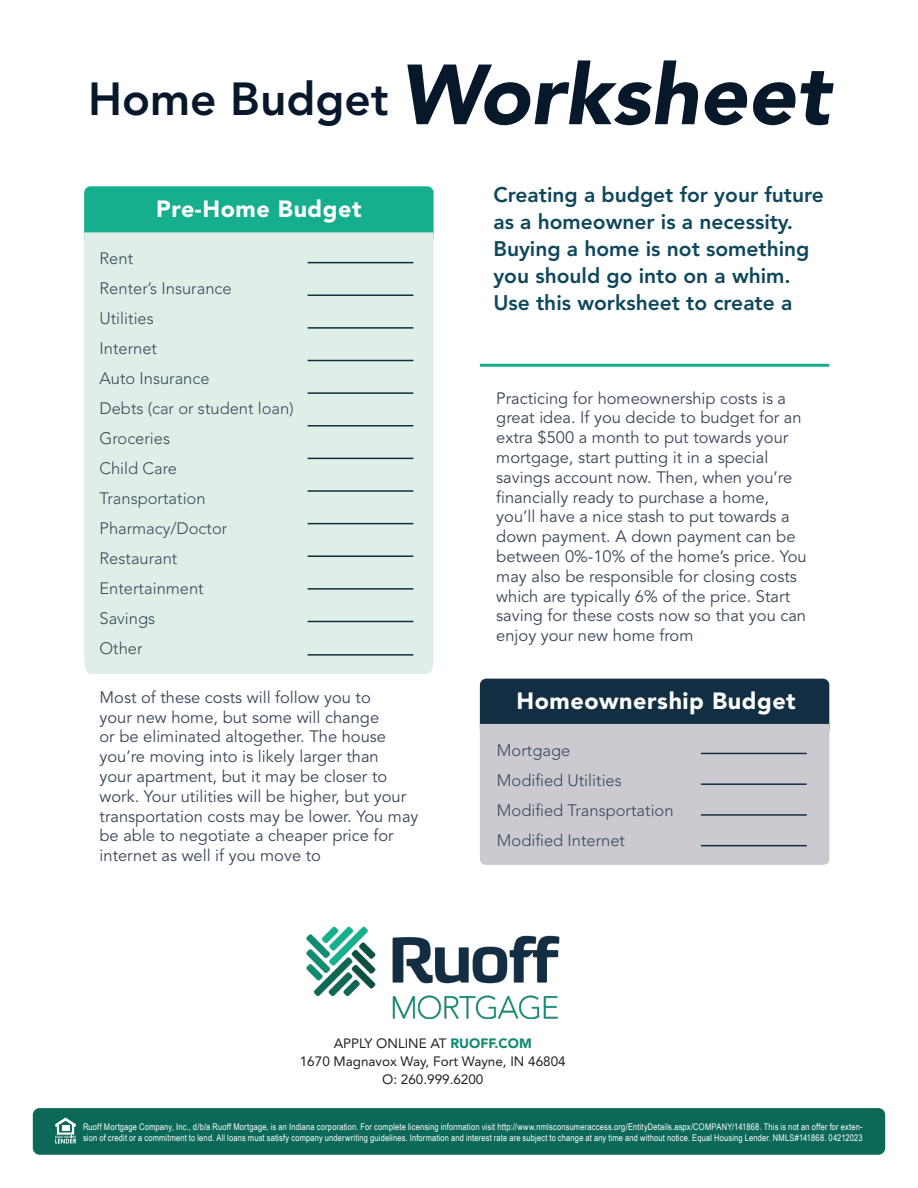
<style>
.page{position:relative;width:918px;height:1188px;background:#fff}
.page>*{position:absolute;margin:0;border:0;box-sizing:border-box;transform-origin:0 0}
.t1{font:800 46.05px "Avenir LT Std";color:#08182b}
.t2{font:900 23.4px "Avenir LT Std";letter-spacing:.025em;color:#fff}
.t3{font:800 21px/27px "Avenir LT Std";color:#0e475c}
.t4{font:16.5px/19.8px "Avenir LT Std";color:#3a4759}
.t5{font:300 16.5px "Avenir LT Std";color:#3a4759}
.t6{font:13.5px "Avenir LT Std";color:#231f20}
.t7{font:9.3px "Arial Narrow";letter-spacing:.02em;color:#fff}
.t8{font:9.15px/10.5px "Arial Narrow";letter-spacing:.02em;color:#fff}
.s1{font-weight:900;font-style:italic;font-size:84.3px}
.s2{font-weight:900;color:#138a71}
</style>
<div class="page">
<div style="left:480px;top:679px;width:349px;height:57px;background:#122e42;border-radius:6px"></div>
<div style="left:480px;top:724px;width:349px;height:141px;background:#cacad0"></div>
<hr style="left:701px;top:753px;width:106px;height:1px;background:#122e42">
<hr style="left:701px;top:814px;width:106px;height:2px;background:#122e42">
<hr style="left:701px;top:783px;width:106px;height:2px;background:#122e42">
<hr style="left:701px;top:845px;width:106px;height:1px;background:#122e42">
<div style="left:84px;top:186px;width:350px;height:58px;background:#16af8d;border-radius:6px"></div>
<div style="left:84px;top:232px;width:350px;height:442px;background:#dfefe8"></div>
<hr style="left:308px;top:262px;width:105px;height:1px;background:#122e42">
<hr style="left:308px;top:392px;width:105px;height:2px;background:#122e42">
<hr style="left:308px;top:523px;width:105px;height:1px;background:#122e42">
<hr style="left:308px;top:327px;width:105px;height:2px;background:#122e42">
<hr style="left:308px;top:458px;width:105px;height:1px;background:#122e42">
<hr style="left:308px;top:588px;width:105px;height:2px;background:#122e42">
<hr style="left:308px;top:295px;width:105px;height:1px;background:#122e42">
<hr style="left:308px;top:425px;width:105px;height:1px;background:#122e42">
<hr style="left:308px;top:555px;width:105px;height:2px;background:#122e42">
<hr style="left:308px;top:360px;width:105px;height:1px;background:#122e42">
<hr style="left:308px;top:490px;width:105px;height:2px;background:#122e42">
<hr style="left:308px;top:621px;width:105px;height:1px;background:#122e42">
<hr style="left:308px;top:654px;width:105px;height:2px;background:#122e42">
<hr style="left:480px;top:364px;width:349px;height:3px;background:#16af8d">
<div style="left:33px;top:1108px;width:852px;height:47px;background:#0c6957;border-radius:7px"></div>
<svg style="left:55px;top:1118px;width:21px;height:26px"></svg>
<img style="left:306px;top:926px;width:254px;height:93px">
<p class="t1" style="left:88px;top:72px;width:743px">Home Budget <span class="s1">Worksheet</span></p>
<p class="t2" style="left:156px;top:195px;width:207px">Pre-Home Budget</p>
<p class="t5" style="left:100px;top:249px;width:35px">Rent</p>
<p class="t5" style="left:100px;top:279px;width:134px">Renter’s Insurance</p>
<p class="t5" style="left:100px;top:309px;width:56px">Utilities</p>
<p class="t5" style="left:100px;top:339px;width:59px">Internet</p>
<p class="t5" style="left:100px;top:369px;width:112px">Auto Insurance</p>
<p class="t5" style="left:100px;top:399px;width:196px">Debts (car or student loan)</p>
<p class="t5" style="left:100px;top:429px;width:72px">Groceries</p>
<p class="t5" style="left:100px;top:459px;width:79px">Child Care</p>
<p class="t5" style="left:100px;top:489px;width:108px">Transportation</p>
<p class="t5" style="left:100px;top:519px;width:129px">Pharmacy/Doctor</p>
<p class="t5" style="left:100px;top:549px;width:79px">Restaurant</p>
<p class="t5" style="left:100px;top:579px;width:106px">Entertainment</p>
<p class="t5" style="left:100px;top:609px;width:57px">Savings</p>
<p class="t5" style="left:100px;top:639px;width:45px">Other</p>
<p class="t4" style="left:100px;top:688px;width:320px">Most of these costs will follow you to<br>your new home, but some will change<br>or be eliminated altogether. The house you’re moving into is likely larger than<br>your apartment, but it may be closer to work. Your utilities will be higher, but your transportation costs may be lower. You may be able to negotiate a cheaper price for internet as well if you move to</p>
<p class="t3" style="left:493px;top:181px;width:332px">Creating a budget for your future as a homeowner is a necessity.<br>Buying a home is not something you should go into on a whim.</p>
<p class="t3" style="left:493px;top:289px;width:300px">Use this worksheet to create a</p>
<p class="t4" style="left:496px;top:389px;width:312px">Practicing for homeownership costs is a great idea. If you decide to budget for an extra $500 a month to put towards your mortgage, start putting it in a special savings account now. Then, when you’re financially ready to purchase a home, you’ll have a nice stash to put towards a down payment. A down payment can be between 0%-10% of the home’s price. You may also be responsible for closing costs which are typically 6% of the price. Start saving for these costs now so that you can enjoy your new home from</p>
<p class="t2" style="left:516px;top:687px;width:281px">Homeownership Budget</p>
<p class="t5" style="left:497px;top:741px;width:75px">Mortgage</p>
<p class="t5" style="left:497px;top:771px;width:126px">Modified Utilities</p>
<p class="t5" style="left:497px;top:801px;width:178px">Modified Transportation</p>
<p class="t5" style="left:497px;top:831px;width:130px">Modified Internet</p>
<p class="t6" style="left:334px;top:1036px;width:200px">APPLY ONLINE AT <span class="s2">RUOFF.COM</span></p>
<p class="t6" style="left:300px;top:1054px;width:267px">1670 Magnavox Way, Fort Wayne, IN 46804</p>
<p class="t6" style="left:382px;top:1072px;width:103px">O: 260.999.6200</p>
<p class="t8" style="left:83px;top:1121px;width:781px">Ruoff Mortgage Company, Inc., d/b/a Ruoff Mortgage, is an Indiana corporation. For complete licensing information visit http://www.nmlsconsumeraccess.org/EntityDetails.aspx/COMPANY/141868. This is not an offer for exten&shy;sion of credit or a commitment to lend. All loans must satisfy company underwriting guidelines. Information and interest rate are subject to change at any time and without notice. Equal Housing Lender. NMLS#141868. 04212023</p>
<p class="t8" style="left:82px;top:1124px;width:781px">subject to change based on market condition and credit review. This communication is provided to you for informational purposes only. The real estate company listed on this flyer is not a mortgage lender and you should contact</p>
<p class="t7" style="left:82px;top:1133px;width:774px">Ruoff Mortgage directly to learn more about its mortgage products and your eligibility for such products. Ruoff Mortgage Company, Inc. d/b/a Ruoff Mortgage is an Indiana corporation licensed by the Indiana Department of</p>
</div>
